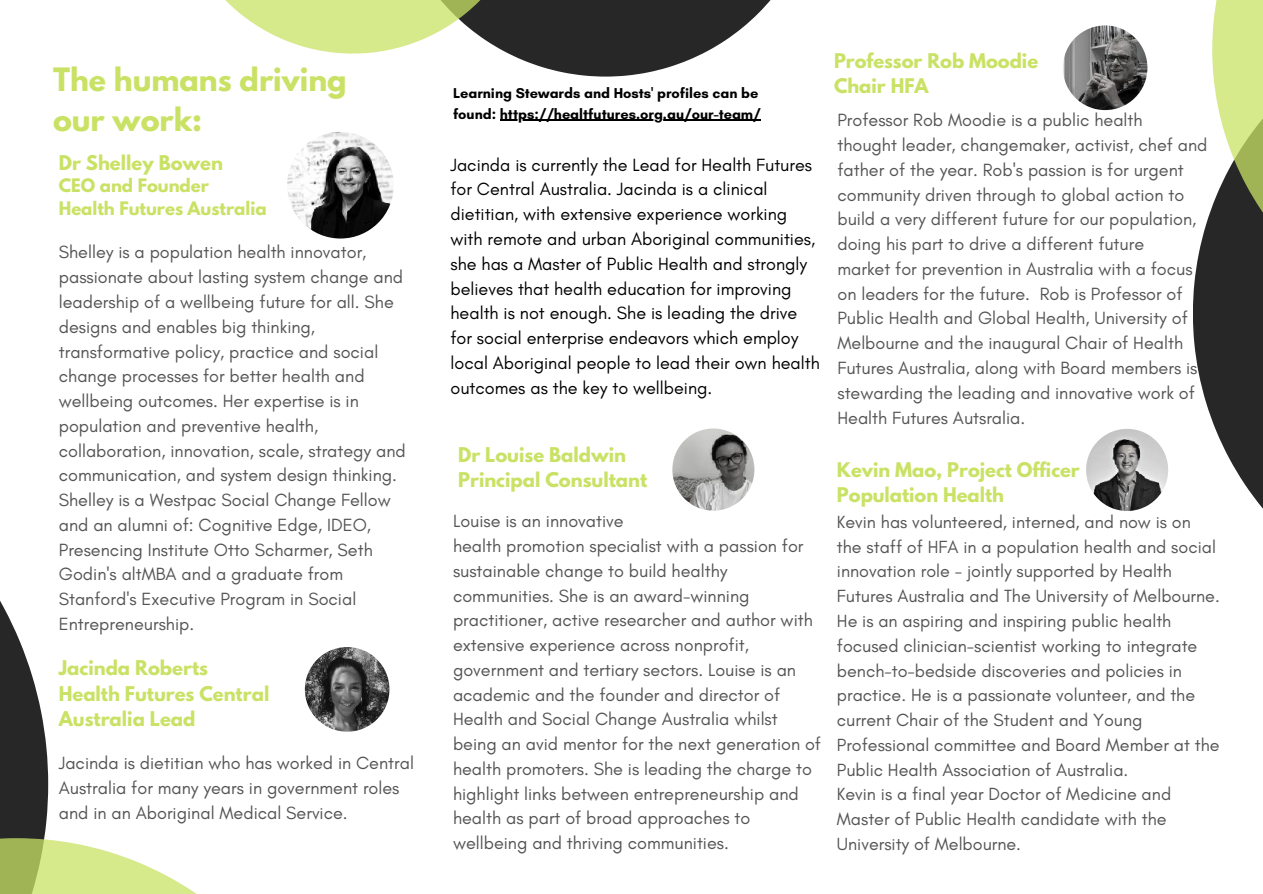
<style>
.page{position:relative;width:1263px;height:894px;background:#fff}
.page>*{position:absolute;margin:0;border:0;box-sizing:border-box;transform-origin:0 0}
.t1{font:700 28.5px/39.3px "League Spartan";color:#c9e265}
.t2{font:18px/24.8px "Glacial Indifference";color:#545454}
.t3{font:18px/24.8px "Glacial Indifference";color:#000}
.t4{font:700 18px/25.2px "League Spartan";color:#c9e265}
.t5{font:700 17.85px/24.8px "League Spartan";color:#c9e265}
.t6{font:700 16.5px/22.5px "League Spartan";color:#c9e265}
.t7{font:700 14.55px/20.2px "Glacial Indifference";color:#000}
</style>
<div class="page">
<svg style="left:0;top:601px;width:48px;height:236px;fill:#272727"></svg>
<svg style="left:0;top:837px;width:195px;height:56px;fill:#d6e98b"></svg>
<svg style="left:509px;top:0;width:262px;height:77px;fill:#272727"></svg>
<svg style="left:225px;top:0;width:307px;height:54px;fill:#d6e98b"></svg>
<img style="left:287px;top:132px;width:107px;height:106px;border-radius:50%">
<svg style="left:1193px;top:207px;width:70px;height:302px;fill:#272727"></svg>
<svg style="left:1212px;top:0;width:51px;height:337px;background:#868e62"></svg>
<img style="left:672px;top:428px;width:82px;height:82px;border-radius:50%">
<img style="left:305px;top:647px;width:84px;height:84px;border-radius:50%">
<hr style="left:500px;top:120px;width:261px;height:1px;background:#000">
<img style="left:1086px;top:428px;width:82px;height:83px;border-radius:50%">
<img style="left:1063px;top:25px;width:84px;height:85px;border-radius:50%">
<h2 class="t1" style="left:53px;top:64px;width:295px">The humans driving our work:</h2>
<p class="t4" style="left:59px;top:152px;width:166px">Dr Shelley Bowen</p>
<p class="t6" style="left:59px;top:176px;width:209px">CEO and Founder<br>Health Futures Australia</p>
<h2 class="t2" style="left:59px;top:240px;width:349px">Shelley is a population health innovator, passionate about lasting system change and leadership of a wellbeing future for all. She designs and enables big thinking, transformative policy, practice and social change processes for better health and wellbeing outcomes. Her expertise is in population and preventive health, collaboration, innovation, scale, strategy and communication, and system design thinking.<br>Shelley is a Westpac Social Change Fellow and an alumni of: Cognitive Edge, IDEO, Presencing Institute Otto Scharmer, Seth Godin's altMBA and a graduate from Stanford's Executive Program in Social Entrepreneurship.</h2>
<h3 class="t4" style="left:59px;top:657px;width:212px">Jacinda Roberts<br>Health Futures Central<br>Australia Lead</h3>
<p class="t2" style="left:59px;top:750px;width:357px">Jacinda is dietitian who has worked in Central<br>Australia for many years in government roles and in an Aboriginal Medical Service.</p>
<h2 class="t7" style="left:453px;top:83px;width:309px">Learning Stewards and Hosts' profiles can be found: https://healtfutures.org.au/our-team/</h2>
<h3 class="t3" style="left:450px;top:152px;width:371px">Jacinda is currently the Lead for Health Futures for Central Australia. Jacinda is a clinical dietitian, with extensive experience working with remote and urban Aboriginal communities, she has a Master of Public Health and strongly believes that health education for improving health is not enough. She is leading the drive for social enterprise endeavors which employ local Aboriginal people to lead their own health outcomes as the key to wellbeing.</h3>
<h3 class="t4" style="left:458px;top:444px;width:191px">Dr Louise Baldwin<br>Principal Consultant</h3>
<h3 class="t2" style="left:453px;top:508px;width:370px">Louise is an innovative<br>health promotion specialist with a passion for sustainable change to build healthy communities. She is an award-winning practitioner, active researcher and author with extensive experience across nonprofit, government and tertiary sectors. Louise is an academic and the founder and director of Health and Social Change Australia whilst being an avid mentor for the next generation of health promoters. She is leading the charge to highlight links between entrepreneurship and health as part of broad approaches to wellbeing and thriving communities.</h3>
<h3 class="t5" style="left:834px;top:51px;width:206px">Professor Rob Moodie<br>Chair HFA</h3>
<p class="t2" style="left:837px;top:108px;width:372px">Professor Rob Moodie is a public health<br>thought leader, changemaker, activist, chef and father of the year. Rob's passion is for urgent community driven through to global action to build a very different future for our population, doing his part to drive a different future<br>market for prevention in Australia with a focus on leaders for the future. Rob is Professor of Public Health and Global Health, University of Melbourne and the inaugural Chair of Health Futures Australia, along with Board members is stewarding the leading and innovative work of Health Futures Autsralia.</p>
<p class="t5" style="left:837px;top:460px;width:244px">Kevin Mao, Project Officer<br>Population Health</p>
<p class="t2" style="left:837px;top:509px;width:384px">Kevin has volunteered, interned, and now is on the staff of HFA in a population health and social innovation role - jointly supported by Health Futures Australia and The University of Melbourne.<br>He is an aspiring and inspiring public health focused clinician-scientist working to integrate bench-to-bedside discoveries and policies in practice. He is a passionate volunteer, and the current Chair of the Student and Young Professional committee and Board Member at the Public Health Association of Australia.<br>Kevin is a final year Doctor of Medicine and Master of Public Health candidate with the University of Melbourne.</p>
</div>
